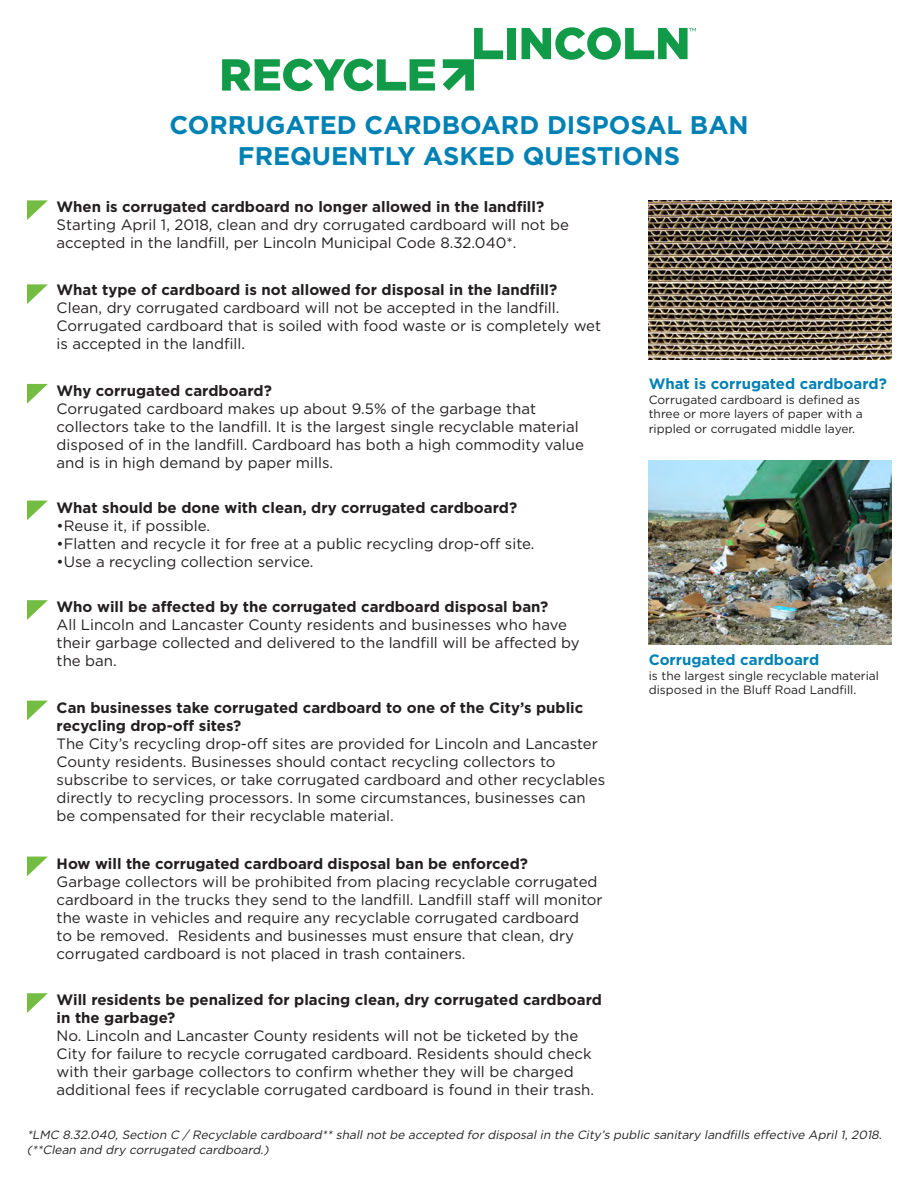
<style>
.page{position:relative;width:918px;height:1188px;background:#fff}
.page>*{position:absolute;margin:0;border:0;box-sizing:border-box;transform-origin:0 0}
.t1{font:700 25.5px "Gotham";color:#0081b4}
.t2{font:15px/18px "Gotham";color:#231f20}
.t3{font:700 15px/18px "Gotham";color:#231f20}
.t4{font:700 15px "Gotham";color:#0081b4}
.t5{font:italic 12px/14.4px "Gotham";color:#231f20}
.t6{font:12px/14.4px "Gotham";color:#231f20}
</style>
<div class="page">
<div style="left:507px;top:28px;width:9px;height:31px;background:#119a48"></div>
<svg style="left:443px;top:28px;width:60px;height:63px"></svg>
<svg style="left:522px;top:27px;width:174px;height:33px"></svg>
<svg style="left:222px;top:59px;width:213px;height:32px"></svg>
<svg style="left:27px;top:200px;width:21px;height:20px"></svg>
<svg style="left:27px;top:284px;width:21px;height:20px"></svg>
<svg style="left:27px;top:384px;width:21px;height:20px"></svg>
<svg style="left:27px;top:600px;width:21px;height:20px"></svg>
<svg style="left:27px;top:501px;width:21px;height:19px"></svg>
<svg style="left:27px;top:701px;width:21px;height:19px"></svg>
<svg style="left:27px;top:857px;width:21px;height:19px"></svg>
<svg style="left:27px;top:993px;width:21px;height:20px"></svg>
<img style="left:649px;top:200px;width:242px;height:159px">
<img style="left:649px;top:460px;width:242px;height:184px">
<p class="t1" style="left:169px;top:108px;width:581px">CORRUGATED CARDBOARD DISPOSAL BAN</p>
<p class="t1" style="left:238px;top:139px;width:444px">FREQUENTLY ASKED QUESTIONS</p>
<p class="t3" style="left:57px;top:198px;width:489px">When is corrugated cardboard no longer allowed in the landfill?</p>
<p class="t2" style="left:57px;top:216px;width:514px">Starting April 1, 2018, clean and dry corrugated cardboard will not be accepted in the landfill, per Lincoln Municipal Code 8.32.040*.</p>
<p class="t3" style="left:57px;top:281px;width:502px">What type of cardboard is not allowed for disposal in the landfill?</p>
<p class="t2" style="left:57px;top:299px;width:546px">Clean, dry corrugated cardboard will not be accepted in the landfill.<br>Corrugated cardboard that is soiled with food waste or is completely wet is accepted in the landfill.</p>
<p class="t3" style="left:57px;top:382px;width:217px">Why corrugated cardboard?</p>
<p class="t2" style="left:57px;top:399px;width:529px">Corrugated cardboard makes up about 9.5% of the garbage that collectors take to the landfill. It is the largest single recyclable material disposed of in the landfill. Cardboard has both a high commodity value and is in high demand by paper mills.</p>
<p class="t3" style="left:57px;top:498px;width:462px">What should be done with clean, dry corrugated cardboard?</p>
<p class="t2" style="left:57px;top:516px;width:155px">•Reuse it, if possible.</p>
<p class="t2" style="left:57px;top:534px;width:479px">•Flatten and recycle it for free at a public recycling drop-off site.</p>
<p class="t2" style="left:57px;top:552px;width:258px">•Use a recycling collection service.</p>
<p class="t3" style="left:57px;top:598px;width:493px">Who will be affected by the corrugated cardboard disposal ban?</p>
<p class="t2" style="left:57px;top:616px;width:524px">All Lincoln and Lancaster County residents and businesses who have their garbage collected and delivered to the landfill will be affected by the ban.</p>
<p class="t3" style="left:57px;top:698px;width:528px">Can businesses take corrugated cardboard to one of the City’s public recycling drop-off sites?</p>
<p class="t2" style="left:57px;top:734px;width:550px">The City’s recycling drop-off sites are provided for Lincoln and Lancaster County residents. Businesses should contact recycling collectors to subscribe to services, or take corrugated cardboard and other recyclables directly to recycling processors. In some circumstances, businesses can be compensated for their recyclable material.</p>
<p class="t3" style="left:57px;top:854px;width:473px">How will the corrugated cardboard disposal ban be enforced?</p>
<p class="t2" style="left:57px;top:872px;width:547px">Garbage collectors will be prohibited from placing recyclable corrugated cardboard in the trucks they send to the landfill. Landfill staff will monitor the waste in vehicles and require any recyclable corrugated cardboard<br>to be removed. Residents and businesses must ensure that clean, dry corrugated cardboard is not placed in trash containers.</p>
<p class="t3" style="left:57px;top:991px;width:547px">Will residents be penalized for placing clean, dry corrugated cardboard in the garbage?</p>
<p class="t2" style="left:57px;top:1027px;width:539px">No. Lincoln and Lancaster County residents will not be ticketed by the City for failure to recycle corrugated cardboard. Residents should check with their garbage collectors to confirm whether they will be charged additional fees if recyclable corrugated cardboard is found in their trash.</p>
<p class="t4" style="left:649px;top:374px;width:240px">What is corrugated cardboard?</p>
<p class="t6" style="left:649px;top:392px;width:215px">Corrugated cardboard is defined as three or more layers of paper with a rippled or corrugated middle layer.</p>
<p class="t4" style="left:649px;top:650px;width:172px">Corrugated cardboard</p>
<p class="t6" style="left:649px;top:668px;width:232px">is the largest single recyclable material disposed in the Bluff Road Landfill.</p>
<p class="t5" style="left:27px;top:1128px;width:859px">*LMC 8.32.040,Section C / Recyclable cardboard**shallnotbe accepted fordisposalin the City’s public sanitary landfills effective April1,2018. (**Clean and dry corrugated cardboard.)</p>
</div>
